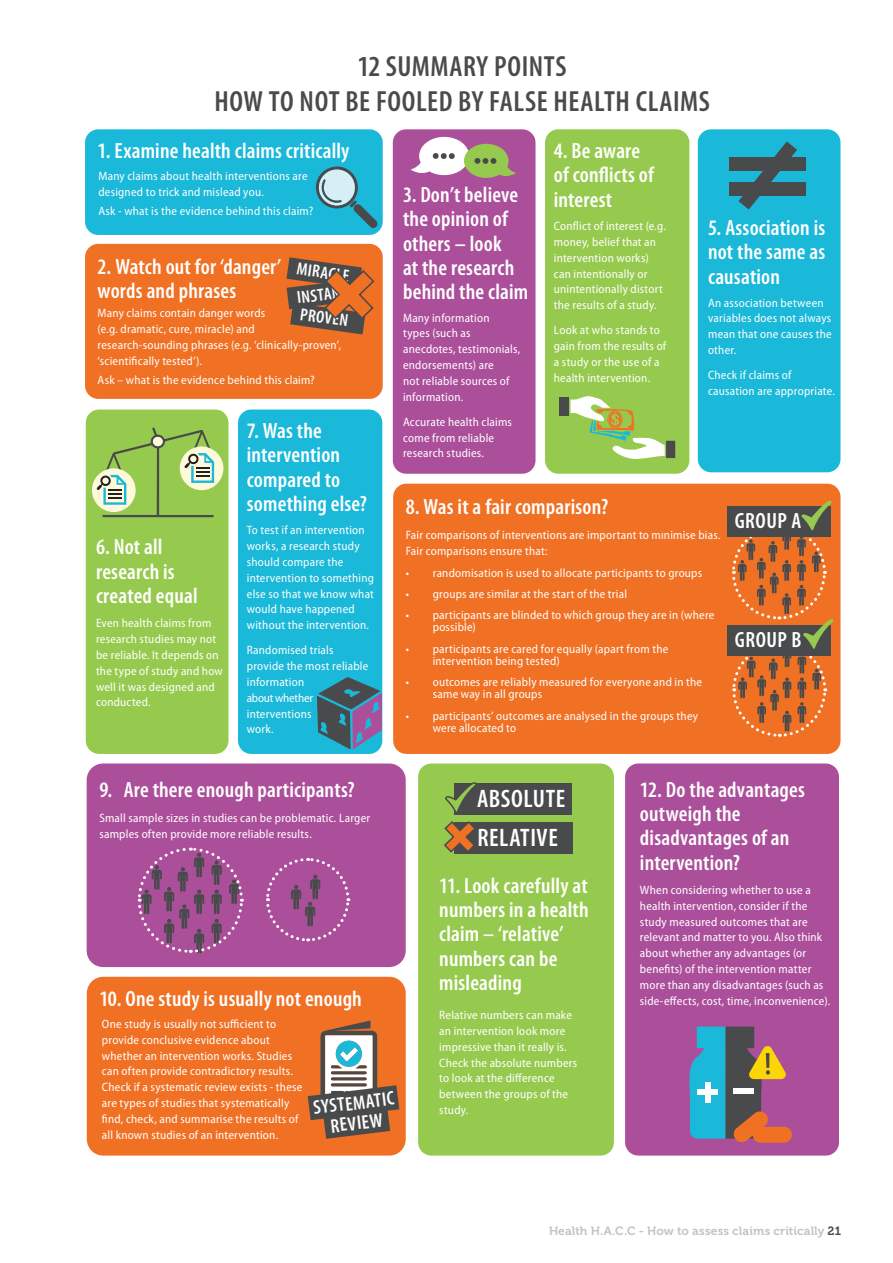
<style>
.page{position:relative;width:893px;height:1263px;background:#fff}
.page>*{position:absolute;margin:0;border:0;box-sizing:border-box;transform-origin:0 0}
.H3_Cream{font:600 condensed 29.25px/34.5px "Myriad Pro";letter-spacing:.02em;color:#494a4b;text-align:center}
.H3_Cream-2{font:600 condensed 25.35px "Myriad Pro";letter-spacing:.02em;color:#fff}
.H3_Cream-3{font:600 condensed 22.05px/24.3px "Myriad Pro";letter-spacing:.01em;color:#fff}
.H3_Cream-4{font:600 condensed 19.65px "Myriad Pro";color:#fff}
.H3_Cream-5{font:600 condensed 17.55px "Myriad Pro";color:#fff}
.H3_Cream-6{font:semi-condensed 12.15px/15.8px "Myriad Pro";letter-spacing:.015em;color:#fff}
.t1{font:12px "Museo 700";letter-spacing:.01em;color:#c2c3c5}
.s1{color:#494a4b}
</style>
<div class="page">
<div style="left:87px;top:763px;width:319px;height:204px;background:#ac4f9b;border-radius:16px"></div>
<div style="left:87px;top:977px;width:319px;height:178px;background:#f07024;border-radius:16px"></div>
<div style="left:393px;top:129px;width:142px;height:345px;background:#ac4f9b;border-radius:13px"></div>
<div style="left:86px;top:409px;width:142px;height:345px;background:#96ca4e;border-radius:13px"></div>
<div style="left:418px;top:763px;width:196px;height:392px;background:#96ca4e;border-radius:13px"></div>
<div style="left:698px;top:129px;width:142px;height:343px;background:#1ab8d9;border-radius:13px"></div>
<div style="left:85px;top:244px;width:298px;height:155px;background:#f07024;border-radius:13px"></div>
<div style="left:393px;top:484px;width:447px;height:270px;background:#f07024;border-radius:13px"></div>
<div style="left:85px;top:129px;width:298px;height:106px;background:#1ab8d9;border-radius:13px"></div>
<div style="left:727px;top:625px;width:104px;height:30px;background:#494a4b"></div>
<svg style="left:316px;top:166px;width:61px;height:62px"></svg>
<svg style="left:286px;top:257px;width:89px;height:77px"></svg>
<div style="left:545px;top:129px;width:144px;height:345px;background:#96ca4e;border-radius:13px"></div>
<div style="left:238px;top:409px;width:144px;height:345px;background:#1ab8d9;border-radius:13px"></div>
<div style="left:625px;top:763px;width:214px;height:392px;background:#ac4f9b;border-radius:13px"></div>
<svg style="left:410px;top:137px;width:106px;height:41px"></svg>
<div style="left:559px;top:397px;width:10px;height:19px;background:#494a4b"></div>
<svg style="left:570px;top:396px;width:105px;height:63px"></svg>
<div style="left:729px;top:157px;width:77px;height:14px;background:#494a4b"></div>
<div style="left:729px;top:182px;width:77px;height:13px;background:#494a4b"></div>
<svg style="left:738px;top:141px;width:59px;height:69px"></svg>
<div style="left:92px;top:468px;width:44px;height:44px;background:#fef9da;border-radius:50%"></div>
<div style="left:180px;top:446px;width:43px;height:44px;background:#fef9da;border-radius:50%"></div>
<svg style="left:97px;top:427px;width:117px;height:90px"></svg>
<svg style="left:317px;top:677px;width:65px;height:72px"></svg>
<svg style="left:308px;top:1020px;width:91px;height:119px"></svg>
<div style="left:727px;top:506px;width:103px;height:31px;background:#494a4b"></div>
<svg style="left:730px;top:501px;width:103px;height:236px"></svg>
<svg style="left:137px;top:847px;width:107px;height:107px"></svg>
<svg style="left:266px;top:858px;width:85px;height:84px"></svg>
<div style="left:753px;top:1127px;width:39px;height:16px;background:#f07024;border-radius:8px"></div>
<svg style="left:689px;top:1026px;width:98px;height:117px"></svg>
<div style="left:734px;top:1088px;width:20px;height:5px;background:#fff"></div>
<div style="left:698px;top:1089px;width:20px;height:6px;background:#fff"></div>
<div style="left:705px;top:1082px;width:6px;height:20px;background:#fff"></div>
<div style="left:454px;top:783px;width:118px;height:31px;background:#494a4b"></div>
<div style="left:455px;top:822px;width:118px;height:31px;background:#494a4b"></div>
<svg style="left:444px;top:821px;width:33px;height:33px"></svg>
<svg style="left:445px;top:782px;width:31px;height:30px"></svg>
<p class="H3_Cream" style="left:214px;top:49px;width:497px">12 SUMMARY POINTS<br>HOW TO NOT BE FOOLED BY FALSE HEALTH CLAIMS</p>
<p class="H3_Cream-3" style="left:98px;top:138px;width:253px">1. Examine health claims critically</p>
<p class="H3_Cream-6" style="left:98px;top:168px;width:211px">Many claims about health interventions are designed to trick and mislead you.</p>
<p class="H3_Cream-6" style="left:98px;top:203px;width:216px">Ask - what is the evidence behind this claim?</p>
<p class="H3_Cream-3" style="left:98px;top:254px;width:185px">2. Watch out for ‘danger’ words and phrases</p>
<p class="H3_Cream-5" style="left:298px;top:258px;width:54px;rotate:8deg">MIRACLE</p>
<p class="H3_Cream-5" style="left:302px;top:303px;width:50px;rotate:8deg">PROVEN</p>
<p class="H3_Cream-5" style="left:296px;top:287px;width:52px;rotate:-7deg">INSTANT</p>
<p class="H3_Cream-6" style="left:98px;top:305px;width:245px">Many claims contain danger words<br>(e.g. dramatic, cure, miracle) and research-sounding phrases (e.g. ‘clinically-proven’, ‘scientifically tested’).</p>
<p class="H3_Cream-6" style="left:98px;top:372px;width:219px">Ask – what is the evidence behind this claim?</p>
<p class="H3_Cream-3" style="left:96px;top:534px;width:103px">6. Not all research is created equal</p>
<p class="H3_Cream-6" style="left:96px;top:615px;width:128px">Even health claims from research studies may not be reliable. It depends on the type of study and how well it was designed and conducted.</p>
<p class="H3_Cream-3" style="left:247px;top:418px;width:122px">7. Was the intervention compared to something else?</p>
<p class="H3_Cream-6" style="left:247px;top:522px;width:129px">To test if an intervention works, a research study should compare the intervention to something else so that we know what would have happened without the intervention.</p>
<p class="H3_Cream-6" style="left:247px;top:642px;width:123px">Randomised trials provide the most reliable information<br>about whether interventions<br>work.</p>
<p class="H3_Cream-3" style="left:403px;top:182px;width:127px">3. Don’t believe the opinion of others – look<br>at the research behind the claim</p>
<p class="H3_Cream-6" style="left:403px;top:310px;width:119px">Many information<br>types (such as anecdotes, testimonials, endorsements) are<br>not reliable sources of information.</p>
<p class="H3_Cream-6" style="left:403px;top:414px;width:110px">Accurate health claims come from reliable research studies.</p>
<p class="H3_Cream-3" style="left:554px;top:138px;width:102px">4. Be aware of conflicts of interest</p>
<p class="H3_Cream-6" style="left:554px;top:218px;width:114px">Conflict of interest (e.g. money, belief that an intervention works) can intentionally or unintentionally distort the results of a study.</p>
<p class="H3_Cream-6" style="left:554px;top:322px;width:114px">Look at who stands to gain from the results of a study or the use of a health intervention.</p>
<p class="H3_Cream-3" style="left:406px;top:494px;width:204px">8. Was it a fair comparison?</p>
<p class="H3_Cream-3" style="left:708px;top:215px;width:119px;text-align:justify">5. Association is not the same as causation</p>
<p class="H3_Cream-6" style="left:708px;top:295px;width:125px">An association between variables does not always mean that one causes the other.</p>
<p class="H3_Cream-6" style="left:708px;top:367px;width:128px">Check if claims of causation are appropriate.</p>
<p class="H3_Cream-3" style="left:735px;top:508px;width:68px">GROUP A</p>
<p class="H3_Cream-6" style="left:406px;top:527px;width:316px">Fair comparisons of interventions are important to minimise bias.<br>Fair comparisons ensure that:</p>
<p class="H3_Cream-6" style="left:406px;top:564px;width:298px">• randomisation is used to allocate participants to groups</p>
<p class="H3_Cream-6" style="left:406px;top:586px;width:223px">• groups are similar at the start of the trial</p>
<p class="H3_Cream-6" style="left:433px;top:609px;width:283px;line-height:12px;text-indent:-27px">• participants are blinded to which group they are in (where possible)</p>
<p class="H3_Cream-6" style="left:433px;top:642px;width:237px;line-height:12px;text-indent:-27px">• participants are cared for equally (apart from the intervention being tested)</p>
<p class="H3_Cream-6" style="left:433px;top:676px;width:271px;line-height:12px;text-indent:-27px">• outcomes are reliably measured for everyone and in the same way in all groups</p>
<p class="H3_Cream-6" style="left:433px;top:709px;width:267px;line-height:12px;text-indent:-27px">• participants’ outcomes are analysed in the groups they were allocated to</p>
<p class="H3_Cream-3" style="left:735px;top:627px;width:68px">GROUP B</p>
<p class="H3_Cream-3" style="left:99px;top:777px;width:257px">9. Are there enough participants?</p>
<p class="H3_Cream-6" style="left:99px;top:810px;width:272px">Small sample sizes in studies can be problematic. Larger samples often provide more reliable results.</p>
<p class="H3_Cream-3" style="left:99px;top:986px;width:264px">10. One study is usually not enough</p>
<p class="H3_Cream-6" style="left:102px;top:1016px;width:202px">One study is usually not sufficient to provide conclusive evidence about whether an intervention works. Studies can often provide contradictory results.<br>Check if a systematic review exists - these are types of studies that systematically find, check, and summarise the results of all known studies of an intervention.</p>
<p class="H3_Cream-4" style="left:312px;top:1096px;width:83px;rotate:-7deg">SYSTEMATIC</p>
<p class="H3_Cream-4" style="left:329px;top:1114px;width:54px;rotate:-7deg">REVIEW</p>
<p class="H3_Cream-2" style="left:477px;top:783px;width:90px">ABSOLUTE</p>
<p class="H3_Cream-2" style="left:477px;top:822px;width:82px">RELATIVE</p>
<p class="H3_Cream-3" style="left:439px;top:873px;width:151px">11. Look carefully at numbers in a health claim – ‘relative’ numbers can be misleading</p>
<p class="H3_Cream-6" style="left:439px;top:1007px;width:140px">Relative numbers can make an intervention look more impressive than it really is.<br>Check the absolute numbers to look at the difference between the groups of the</p>
<p class="H3_Cream-6" style="left:439px;top:1102px;width:31px">study.</p>
<p class="H3_Cream-3" style="left:640px;top:777px;width:166px">12. Do the advantages outweigh the disadvantages of an intervention?</p>
<p class="H3_Cream-6" style="left:640px;top:882px;width:192px">When considering whether to use a health intervention, consider if the study measured outcomes that are relevant and matter to you. Also think about whether any advantages (or benefits) of the intervention matter more than any disadvantages (such as side-effects, cost, time, inconvenience).</p>
<p class="t1" style="left:549px;top:1224px;width:294px">Health H.A.C.C - How to assess claims critically <span class="s1">21</span></p>
</div>
